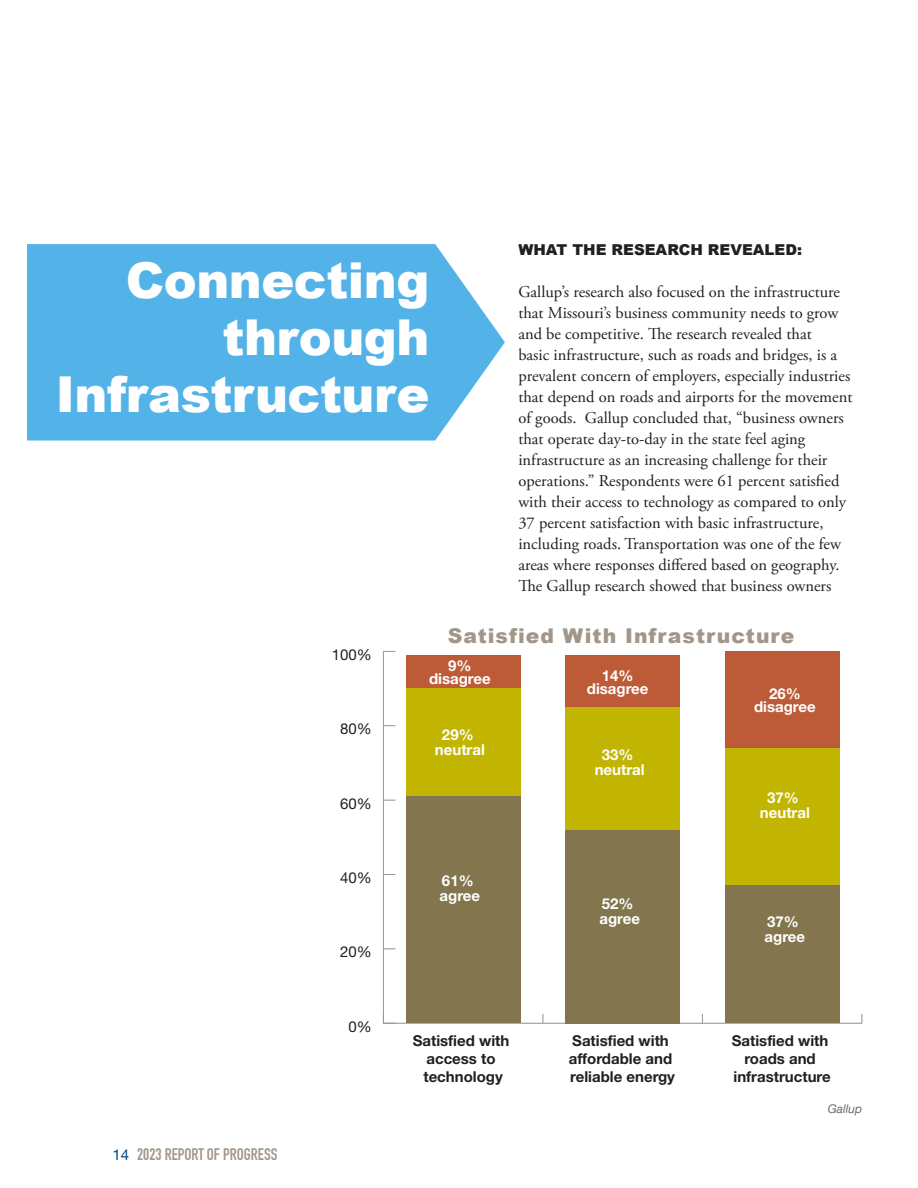
<style>
.page{position:relative;width:918px;height:1188px;background:#fff}
.page>*{position:absolute;margin:0;border:0;box-sizing:border-box;transform-origin:0 0}
.driver_title{font:900 49.5px/57px "Arial";letter-spacing:-.01em;color:#fff;text-align:right}
.chart_title{font:900 20.4px "Arial";letter-spacing:.05em;color:#a19689}
.body_text{font:16.5px/21px "Adobe Garamond Pro";color:#231f20}
.t1{font:700 16.5px "DIN Condensed";color:#a19689}
.t2{font:700 15px/18px "Helvetica Neue";color:#231f20;text-align:center}
.t3{font:700 15px/15px "Helvetica Neue";color:#fff;text-align:center}
.driver_section-body{font:900 15px "Arial";color:#231f20}
.t4{font:15px "Helvetica Neue";color:#231f20}
.resource_credit_line{font:italic 12px "Helvetica Neue";color:#6c6d70}
.s1{font-family:"Helvetica Neue";font-weight:400;font-size:15px;color:#00447b}
</style>
<div class="page">
<svg style="left:27px;top:244px;width:478px;height:197px;background:#5fb8e9"></svg>
<hr style="left:383px;top:1023px;width:479px;height:1px;background:#a19689">
<hr style="left:383px;top:651px;width:1px;height:372px;background:#a19689">
<svg style="left:383px;top:1022px;width:12px;height:2px"></svg>
<svg style="left:383px;top:651px;width:12px;height:1px"></svg>
<div style="left:406px;top:655px;width:115px;height:34px;background:#bd5b38"></div>
<div style="left:565px;top:655px;width:115px;height:52px;background:#bd5b38"></div>
<div style="left:725px;top:651px;width:115px;height:97px;background:#bd5b38"></div>
<div style="left:406px;top:689px;width:115px;height:107px;background:#c2b501"></div>
<div style="left:565px;top:707px;width:115px;height:123px;background:#c2b501"></div>
<div style="left:725px;top:748px;width:115px;height:138px;background:#c2b501"></div>
<div style="left:406px;top:796px;width:115px;height:227px;background:#83764e"></div>
<div style="left:565px;top:830px;width:115px;height:193px;background:#83764e"></div>
<div style="left:725px;top:886px;width:115px;height:137px;background:#83764e"></div>
<p class="driver_title" style="left:56px;top:250px;width:375px">Connecting through<br>Infrastructure</p>
<p class="driver_section-body" style="left:518px;top:239px;width:285px">WHAT THE RESEARCH REVEALED:</p>
<p class="body_text" style="left:518px;top:282px;width:336px">Gallup’s research also focused on the infrastructure that Missouri’s business community needs to grow and be competitive. The research revealed that<br>basic infrastructure, such as roads and bridges, is a prevalent concern of employers, especially industries that depend on roads and airports for the movement of goods. Gallup concluded that, “business owners that operate day-to-day in the state feel aging infrastructure as an increasing challenge for their operations.” Respondents were 61 percent satisfied with their access to technology as compared to only 37 percent satisfaction with basic infrastructure, including roads. Transportation was one of the few areas where responses differed based on geography.<br>The Gallup research showed that business owners</p>
<p class="chart_title" style="left:448px;top:621px;width:348px">Satisfied With Infrastructure</p>
<p class="t1" style="left:113px;top:1144px;width:166px"><span class="s1">14</span> 2023 REPORT OF PROGRESS</p>
<p class="t4" style="left:332px;top:644px;width:42px">100%</p>
<p class="t4" style="left:340px;top:718px;width:33px">80%</p>
<p class="t4" style="left:340px;top:792px;width:33px">60%</p>
<p class="t4" style="left:340px;top:867px;width:33px">40%</p>
<p class="t4" style="left:340px;top:941px;width:33px">20%</p>
<p class="t4" style="left:349px;top:1015px;width:25px">0%</p>
<p class="t3" style="left:429px;top:659px;width:63px;line-height:13.5px">9% disagree</p>
<p class="t3" style="left:435px;top:728px;width:51px">29% neutral</p>
<p class="t3" style="left:440px;top:874px;width:42px;text-align:left">61% agree</p>
<p class="t2" style="left:413px;top:1032px;width:98px">Satisfied with access to technology</p>
<p class="t3" style="left:587px;top:669px;width:63px;line-height:13.5px">14% disagree</p>
<p class="t3" style="left:595px;top:748px;width:51px">33% neutral</p>
<p class="t3" style="left:599px;top:897px;width:42px;text-align:left">52% agree</p>
<p class="t2" style="left:569px;top:1032px;width:108px;text-align:left">Satisfied with affordable and reliable energy</p>
<p class="t3" style="left:754px;top:687px;width:63px;line-height:13.5px">26% disagree</p>
<p class="t3" style="left:760px;top:791px;width:51px">37% neutral</p>
<p class="t3" style="left:765px;top:915px;width:42px;text-align:left">37% agree</p>
<p class="t2" style="left:732px;top:1032px;width:101px">Satisfied with roads and infrastructure</p>
<p class="resource_credit_line" style="left:828px;top:1100px;width:36px">Gallup</p>
</div>
